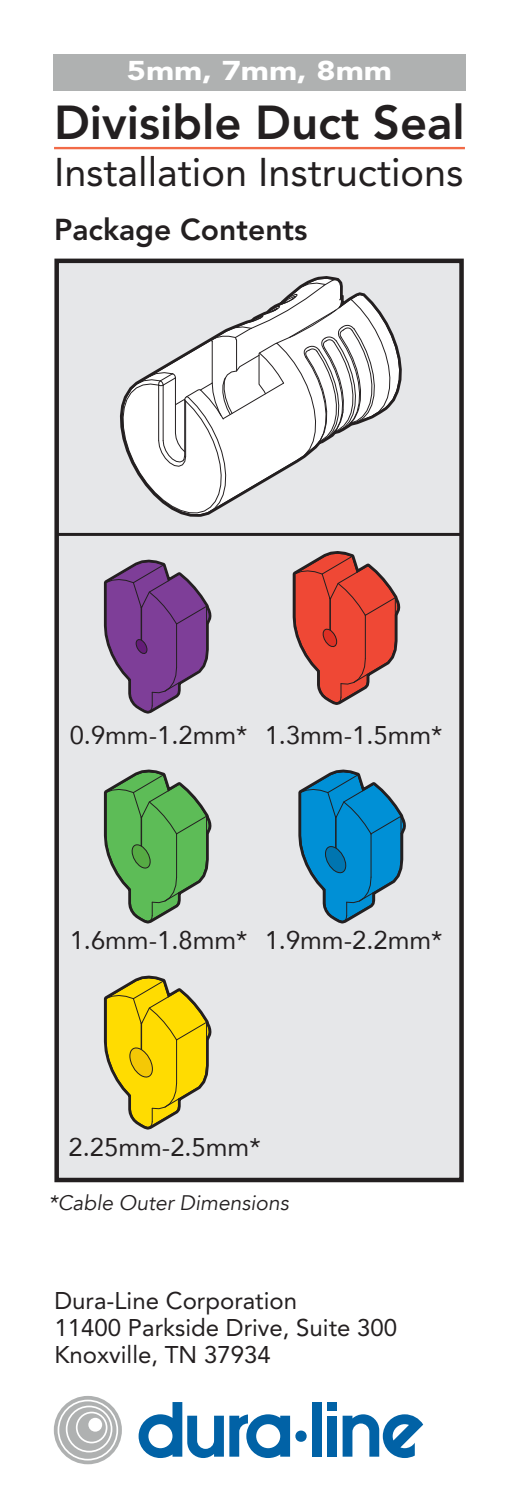
<style>
.page{position:relative;width:519px;height:1512px;background:#fff}
.page>*{position:absolute;margin:0;border:0;box-sizing:border-box;transform-origin:0 0}
.t1{font:800 47.4px "Avenir";color:#231f20}
.t2{font:39.9px "Avenir";color:#231f20}
.t3{font:800 30px "Avenir";color:#231f20}
.t4{font:900 27px "Avenir";color:#fff;scale:1.2 1}
.t5{font:25.5px "Avenir";color:#231f20}
.t6{font:24px "Avenir";color:#231f20}
.t7{font:italic 21px "Avenir";color:#231f20}
</style>
<div class="page">
<hr style="left:54px;top:147px;width:410px;height:2px;background:#f26a47">
<div style="left:53px;top:54px;width:412px;height:37px;background:#afb1b1"></div>
<div style="left:57px;top:261px;width:404px;height:919px;background:#e6e7e9"></div>
<svg style="left:292px;top:551px;width:109px;height:154px"></svg>
<svg style="left:103px;top:769px;width:109px;height:155px"></svg>
<svg style="left:298px;top:769px;width:108px;height:155px"></svg>
<svg style="left:103px;top:975px;width:109px;height:155px"></svg>
<svg style="left:103px;top:559px;width:109px;height:155px"></svg>
<div style="left:54px;top:259px;width:409px;height:923px;border:4px solid #231f20"></div>
<hr style="left:57px;top:533px;width:404px;height:3px;background:#231f20">
<svg style="left:121px;top:278px;width:279px;height:237px"></svg>
<svg style="left:54px;top:1396px;width:68px;height:68px"></svg>
<div style="left:312px;top:1402px;width:9px;height:55px;background:#0162a6"></div>
<div style="left:327px;top:1416px;width:10px;height:41px;background:#0162a6"></div>
<div style="left:327px;top:1402px;width:10px;height:8px;background:#0162a6"></div>
<svg style="left:138px;top:1402px;width:169px;height:56px"></svg>
<svg style="left:342px;top:1414px;width:81px;height:44px"></svg>
<p class="t4" style="left:127px;top:54px;width:222px">5mm, 7mm, 8mm</p>
<p class="t1" style="left:54px;top:94px;width:412px">Divisible Duct Seal</p>
<p class="t2" style="left:54px;top:149px;width:410px">Installation Instructions</p>
<p class="t3" style="left:54px;top:212px;width:255px">Package Contents</p>
<p class="t5" style="left:70px;top:714px;width:374px">0.9mm-1.2mm* 1.3mm-1.5mm*</p>
<p class="t5" style="left:70px;top:920px;width:179px">1.6mm-1.8mm*</p>
<p class="t5" style="left:264px;top:920px;width:179px">1.9mm-2.2mm*</p>
<p class="t5" style="left:69px;top:1127px;width:193px">2.25mm-2.5mm*</p>
<p class="t7" style="left:48px;top:1191px;width:241px">*Cable Outer Dimensions</p>
<p class="t6" style="left:54px;top:1287px;width:244px">Dura-Line Corporation</p>
<p class="t6" style="left:54px;top:1314px;width:344px">11400 Parkside Drive, Suite 300</p>
<p class="t6" style="left:54px;top:1341px;width:218px">Knoxville, TN 37934</p>
</div>
